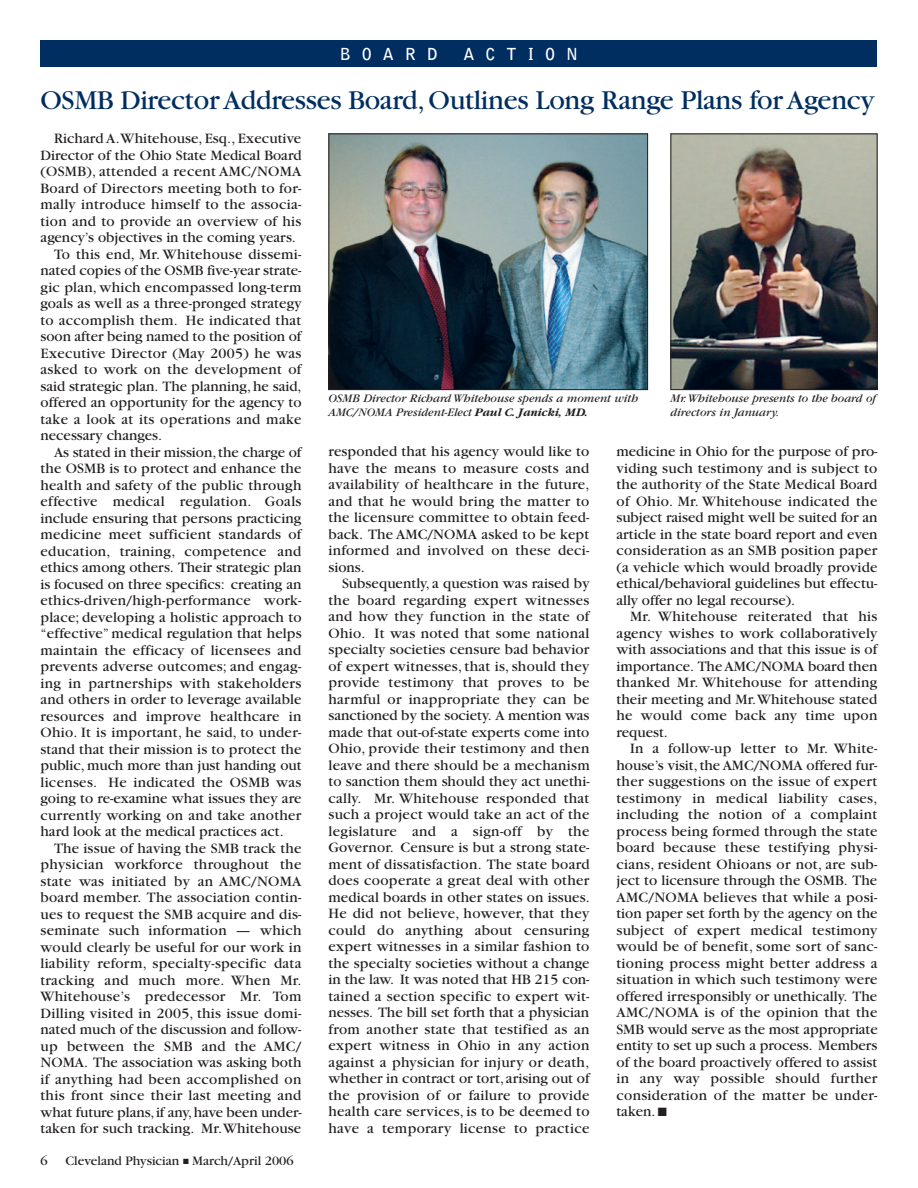
<style>
.page{position:relative;width:918px;height:1188px;background:#fff}
.page>*{position:absolute;margin:0;border:0;box-sizing:border-box;transform-origin:0 0}
.t1{font:28.5px "Garamond";letter-spacing:-.01em;color:#002e60}
.t2{font:700 16.5px "Bell Gothic";letter-spacing:.665em;color:#fff}
.t3{font:15px/16.5px "Garamond";letter-spacing:.02em;color:#231f20;text-align:justify}
.t4{font:15px "Garamond";color:#231f20}
.t5{font:15px "Garamond";letter-spacing:-.005em;color:#231f20}
.t6{font:13.5px "Garamond";color:#231f20}
.t7{font:italic 12px/13.5px "Garamond";color:#231f20}
.s1{font-weight:700}
</style>
<div class="page">
<div style="left:40px;top:40px;width:838px;height:28px;background:#002e60"></div>
<img style="left:672px;top:136px;width:204px;height:252px">
<div style="left:670px;top:134px;width:208px;height:256px;border:1px solid #231f20"></div>
<img style="left:330px;top:136px;width:316px;height:252px">
<div style="left:328px;top:134px;width:320px;height:256px;border:1px solid #231f20"></div>
<p class="t2" style="left:340px;top:47px;width:100px">BOARD</p>
<p class="t2" style="left:464px;top:47px;width:116px">ACTION</p>
<h1 class="t1" style="left:40px;top:90px;width:835px">OSMB Director Addresses Board,Outlines Long Range Plans for Agency</h1>
<p class="t3" style="left:54px;top:132px;width:249px">Richard A.Whitehouse, Esq., Executive</p>
<p class="t4" style="left:40px;top:150px;width:263px">Director of the Ohio State Medical Board</p>
<p class="t3" style="left:40px;top:165px;width:262px">(OSMB), attended a recent AMC/NOMA</p>
<p class="t3" style="left:40px;top:181px;width:262px">Board of Directors meeting both to for-</p>
<p class="t3" style="left:40px;top:198px;width:262px">mally introduce himself to the associa-</p>
<p class="t3" style="left:40px;top:214px;width:262px">tion and to provide an overview of his</p>
<p class="t4" style="left:40px;top:233px;width:257px">agency’s objectives in the coming years.</p>
<p class="t3" style="left:54px;top:247px;width:249px">To this end, Mr. Whitehouse dissemi-</p>
<p class="t4" style="left:40px;top:266px;width:263px">nated copies of the OSMB five-year strate-</p>
<p class="t3" style="left:40px;top:280px;width:263px">gic plan, which encompassed long-term</p>
<p class="t3" style="left:40px;top:297px;width:263px">goals as well as a three-pronged strategy</p>
<p class="t3" style="left:40px;top:313px;width:262px">to accomplish them. He indicated that</p>
<p class="t4" style="left:40px;top:332px;width:263px">soon after being named to the position of</p>
<p class="t3" style="left:40px;top:346px;width:262px">Executive Director (May 2005) he was</p>
<p class="t3" style="left:40px;top:363px;width:262px">asked to work on the development of</p>
<p class="t4" style="left:40px;top:381px;width:263px">said strategic plan. The planning, he said,</p>
<p class="t3" style="left:40px;top:396px;width:263px">offered an opportunity for the agency to</p>
<p class="t3" style="left:40px;top:412px;width:262px">take a look at its operations and make</p>
<p class="t4" style="left:40px;top:431px;width:123px">necessary changes.</p>
<p class="t4" style="left:54px;top:447px;width:249px">As stated in their mission,the charge of</p>
<p class="t3" style="left:41px;top:462px;width:262px">the OSMB is to protect and enhance the</p>
<p class="t3" style="left:41px;top:478px;width:262px">health and safety of the public through</p>
<p class="t3" style="left:41px;top:495px;width:262px">effective medical regulation. Goals</p>
<p class="t3" style="left:41px;top:511px;width:262px">include ensuring that persons practicing</p>
<p class="t3" style="left:41px;top:528px;width:262px">medicine meet sufficient standards of</p>
<p class="t3" style="left:41px;top:544px;width:262px">education, training, competence and</p>
<p class="t4" style="left:41px;top:563px;width:263px">ethics among others. Their strategic plan</p>
<p class="t4" style="left:41px;top:579px;width:263px">is focused on three specifics: creating an</p>
<p class="t3" style="left:41px;top:594px;width:263px">ethics-driven/high-performance work-</p>
<p class="t3" style="left:41px;top:610px;width:263px">place; developing a holistic approach to</p>
<p class="t3" style="left:41px;top:627px;width:263px">“effective” medical regulation that helps</p>
<p class="t3" style="left:41px;top:643px;width:262px">maintain the efficacy of licensees and</p>
<p class="t3" style="left:41px;top:660px;width:262px">prevents adverse outcomes; and engag-</p>
<p class="t3" style="left:41px;top:676px;width:262px">ing in partnerships with stakeholders</p>
<p class="t3" style="left:41px;top:693px;width:262px">and others in order to leverage available</p>
<p class="t3" style="left:41px;top:709px;width:262px">resources and improve healthcare in</p>
<p class="t3" style="left:41px;top:726px;width:262px">Ohio. It is important, he said, to under-</p>
<p class="t3" style="left:41px;top:742px;width:263px">stand that their mission is to protect the</p>
<p class="t4" style="left:41px;top:761px;width:263px">public, much more than just handing out</p>
<p class="t3" style="left:41px;top:775px;width:262px">licenses. He indicated the OSMB was</p>
<p class="t4" style="left:41px;top:794px;width:262px">going to re-examine what issues they are</p>
<p class="t3" style="left:41px;top:808px;width:262px">currently working on and take another</p>
<p class="t4" style="left:41px;top:827px;width:245px">hard look at the medical practices act.</p>
<p class="t3" style="left:54px;top:841px;width:249px">The issue of having the SMB track the</p>
<p class="t3" style="left:41px;top:858px;width:262px">physician workforce throughout the</p>
<p class="t3" style="left:41px;top:874px;width:262px">state was initiated by an AMC/NOMA</p>
<p class="t3" style="left:41px;top:891px;width:262px">board member. The association contin-</p>
<p class="t3" style="left:41px;top:907px;width:263px">ues to request the SMB acquire and dis-</p>
<p class="t3" style="left:41px;top:924px;width:263px">seminate such information — which</p>
<p class="t3" style="left:41px;top:940px;width:262px">would clearly be useful for our work in</p>
<p class="t3" style="left:41px;top:957px;width:262px">liability reform, specialty-specific data</p>
<p class="t3" style="left:41px;top:973px;width:262px">tracking and much more. When Mr.</p>
<p class="t3" style="left:41px;top:990px;width:262px">Whitehouse’s predecessor Mr. Tom</p>
<p class="t3" style="left:41px;top:1006px;width:262px">Dilling visited in 2005, this issue domi-</p>
<p class="t4" style="left:41px;top:1025px;width:263px">nated much of the discussion and follow-</p>
<p class="t3" style="left:41px;top:1039px;width:262px">up between the SMB and the AMC/</p>
<p class="t3" style="left:41px;top:1056px;width:263px">NOMA. The association was asking both</p>
<p class="t3" style="left:41px;top:1072px;width:262px">if anything had been accomplished on</p>
<p class="t3" style="left:41px;top:1089px;width:262px">this front since their last meeting and</p>
<p class="t5" style="left:41px;top:1107px;width:263px">what future plans,if any,have been under-</p>
<p class="t3" style="left:41px;top:1122px;width:262px">taken for such tracking. Mr.Whitehouse</p>
<p class="t6" style="left:40px;top:1157px;width:9px">6</p>
<p class="t6" style="left:66px;top:1157px;width:230px">Cleveland Physician ■ March/April 2006</p>
<p class="t7" style="left:328px;top:393px;width:311px">OSMB Director Richard Whitehouse spends a moment with<br>AMC/NOMA President-Elect <span class="s1">Paul C. Janicki, MD.</span></p>
<p class="t7" style="left:670px;top:393px;width:207px">Mr.Whitehouse presents to the board of directors in January.</p>
<p class="t3" style="left:328px;top:445px;width:263px">responded that his agency would like to have the means to measure costs and availability of healthcare in the future, and that he would bring the matter to the licensure committee to obtain feed&shy;back. The AMC/NOMA asked to be kept informed and involved on these deci&shy;sions.</p>
<p class="t3" style="left:328px;top:577px;width:263px;text-indent:14px">Subsequently, a question was raised by the board regarding expert witnesses and how they function in the state of Ohio. It was noted that some national specialty societies censure bad behavior of expert witnesses, that is, should they provide testimony that proves to be harmful or inappropriate they can be sanctioned by the society. A mention was made that out-of-state experts come into Ohio, provide their testimony and then leave and there should be a mechanism to sanction them should they act unethi&shy;cally. Mr. Whitehouse responded that such a project would take an act of the legislature and a sign-off by the Governor. Censure is but a strong state&shy;ment of dissatisfaction. The state board does cooperate a great deal with other medical boards in other states on issues.<br>He did not believe, however, that they could do anything about censuring expert witnesses in a similar fashion to the specialty societies without a change in the law. It was noted that HB 215 con&shy;tained a section specific to expert wit&shy;nesses. The bill set forth that a physician from another state that testified as an expert witness in Ohio in any action against a physician for injury or death, whether in contract or tort,arising out of the provision of or failure to provide health care services, is to be deemed to have a temporary license to practice</p>
<p class="t3" style="left:617px;top:445px;width:263px">medicine in Ohio for the purpose of pro&shy;viding such testimony and is subject to the authority of the State Medical Board of Ohio. Mr. Whitehouse indicated the subject raised might well be suited for an article in the state board report and even consideration as an SMB position paper (a vehicle which would broadly provide ethical/behavioral guidelines but effectu&shy;ally offer no legal recourse).</p>
<p class="t3" style="left:617px;top:610px;width:263px;text-indent:13px">Mr. Whitehouse reiterated that his agency wishes to work collaboratively with associations and that this issue is of importance. The AMC/NOMA board then thanked Mr. Whitehouse for attending their meeting and Mr.Whitehouse stated he would come back any time upon request.</p>
<p class="t3" style="left:617px;top:742px;width:263px;text-indent:13px">In a follow-up letter to Mr. White&shy;house’s visit, the AMC/NOMA offered fur&shy;ther suggestions on the issue of expert testimony in medical liability cases, including the notion of a complaint process being formed through the state board because these testifying physi&shy;cians, resident Ohioans or not, are sub&shy;ject to licensure through the OSMB. The AMC/NOMA believes that while a posi&shy;tion paper set forth by the agency on the subject of expert medical testimony would be of benefit, some sort of sanc&shy;tioning process might better address a situation in which such testimony were offered irresponsibly or unethically. The AMC/NOMA is of the opinion that the SMB would serve as the most appropriate entity to set up such a process. Members of the board proactively offered to assist in any way possible should further consideration of the matter be under&shy;taken. ■</p>
</div>
